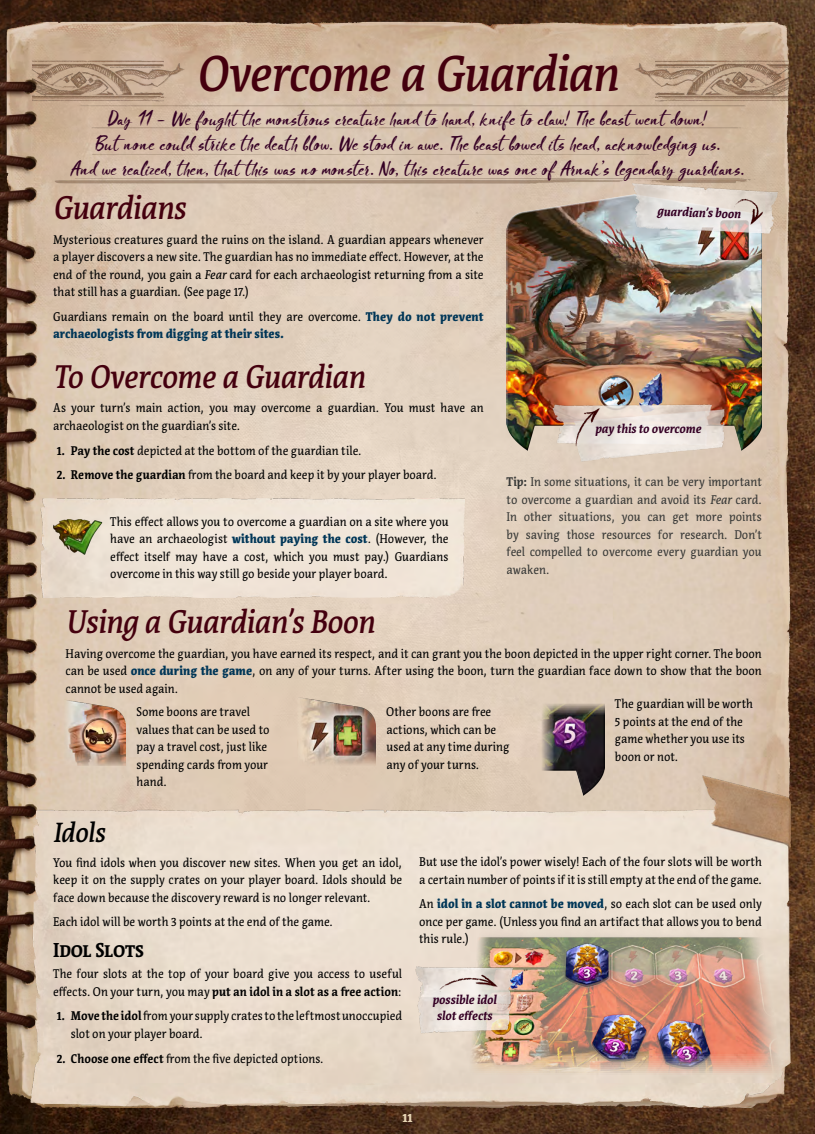
<style>
.page{position:relative;width:815px;height:1134px;background:#fff}
.page>*{position:absolute;margin:0;border:0;box-sizing:border-box;transform-origin:0 0}
.t1{font:italic 500 50px "Acuta";letter-spacing:-.025em;color:#44000e;scale:.9 1}
.t2{font:italic 500 32.5px "Acuta";letter-spacing:-.02em;color:#44000e;scale:.9 1}
.t3{font:italic 500 27.5px "Acuta";letter-spacing:-.025em;color:#000;scale:.9 1}
.t4{font:700 20px "Acuta";letter-spacing:-.015em;color:#000;scale:.9 1}
.t5{font:16.88px/25px "Blooms";letter-spacing:.02em;color:#340024;text-align:center}
.t6{font:12.5px/17.5px "Acuta";color:#000;scale:.9 1}
.t7{font:12.5px/17.5px "Acuta";letter-spacing:-.005em;color:#383937;text-align:justify;scale:.9 1}
.t8{font:900 12.5px/17.5px "Acuta";color:#003657;scale:.9 1}
.t9{font:italic 700 12.5px/16.2px "Acuta";letter-spacing:-.005em;color:#340024;text-align:center;scale:.9 1}
.t10{font:900 12.5px "Acuta";color:#e7d5b5;scale:.9 1}
.s1{font-style:italic}
.s2{font-weight:400;color:#000}
.s3{font-weight:700}
.s4{font-weight:900;color:#003657}
</style>
<div class="page">
<img style="left:0;top:0;width:815px;height:1134px">
<div style="left:505px;top:194px;width:256px;height:257px;background:#fff;opacity:.75"></div>
<div style="left:507px;top:218px;width:256px;height:233px;background:#000;opacity:.75"></div>
<img style="left:31px;top:776px;width:777px;height:348px">
<img style="left:39px;top:498px;width:425px;height:100px">
<img style="left:33px;top:60px;width:152px;height:42px">
<img style="left:634px;top:60px;width:154px;height:42px">
<img style="left:55px;top:101px;width:705px;height:106px">
<img style="left:430px;top:732px;width:354px;height:402px">
<img style="left:53px;top:513px;width:50px;height:43px">
<img style="left:51px;top:694px;width:75px;height:72px">
<img style="left:291px;top:694px;width:85px;height:72px">
<img style="left:530px;top:694px;width:10px;height:101px">
<div style="left:540px;top:692px;width:65px;height:104px;background:#e0cdba"></div>
<div style="left:541px;top:693px;width:64px;height:103px;background:#000;opacity:.75"></div>
<img style="left:612px;top:183px;width:174px;height:72px">
<img style="left:552px;top:405px;width:181px;height:72px">
<img style="left:569px;top:398px;width:38px;height:60px">
<img style="left:730px;top:183px;width:38px;height:60px">
<img style="left:415px;top:966px;width:100px;height:86px">
<img style="left:438px;top:965px;width:60px;height:37px">
<h1 class="t1" style="left:196px;top:43px;width:470px">Overcome a Guardian</h1>
<p class="t5" style="left:71px;top:107px;width:675px">Day 11 – We fought the monstrous creature hand to hand, knife to claw! The beast went down!<br>But none could strike the death blow. We stood in awe. The beast bowed its head, acknowledging us.<br>And we realized, then, that this was no monster. No, this creature was one of Arnak’s legendary guardians.</p>
<h2 class="t2" style="left:53px;top:188px;width:149px">Guardians</h2>
<p class="t6" style="left:53px;top:231px;width:480px;text-align:justify">Mysterious creatures guard the ruins on the island. A guardian appears whenever a player discovers a new site. The guardian has no immediate effect. However, at the end of the round, you gain a <span class="s1">Fear</span> card for each archaeologist returning from a site that still has a guardian. (See page 17.)</p>
<p class="t8" style="left:53px;top:307px;width:480px"><span class="s2">Guardians remain on the board until they are overcome.</span> They do not prevent archaeologists from digging at their sites.</p>
<h2 class="t2" style="left:53px;top:357px;width:348px">To Overcome a Guardian</h2>
<p class="t6" style="left:53px;top:399px;width:480px">As your turn’s main action, you may overcome a guardian. You must have an archaeologist on the guardian’s site.</p>
<p class="t6" style="left:57px;top:441px;width:340px"><span class="s3">1. Pay the cost</span> depicted at the bottom of the guardian tile.</p>
<p class="t6" style="left:57px;top:466px;width:424px"><span class="s3">2. Remove the guardian</span> from the board and keep it by your player board.</p>
<p class="t6" style="left:110px;top:513px;width:378px;text-align:justify">This effect allows you to overcome a guardian on a site where you have an archaeologist <span class="s4">without paying the cost</span>. (However, the effect itself may have a cost, which you must pay.) Guardians overcome in this way still go beside your player board.</p>
<p class="t9" style="left:658px;top:203px;width:94px;rotate:2deg">guardian’s boon</p>
<p class="t9" style="left:595px;top:420px;width:119px">pay this to overcome</p>
<p class="t7" style="left:507px;top:473px;width:285px"><span class="s3">Tip:</span> In some situations, it can be very important to overcome a guardian and avoid its <span class="s1">Fear</span> card.<br>In other situations, you can get more points by saving those resources for research. Don’t feel compelled to overcome every guardian you awaken.</p>
<h2 class="t2" style="left:66px;top:602px;width:345px">Using a Guardian’s Boon</h2>
<p class="t6" style="left:66px;top:645px;width:775px;text-align:justify">Having overcome the guardian, you have earned its respect, and it can grant you the boon depicted in the upper right corner. The boon can be used <span class="s4">once during the game</span>, on any of your turns. After using the boon, turn the guardian face down to show that the boon cannot be used again.</p>
<p class="t6" style="left:136px;top:703px;width:150px">Some boons are travel values that can be used to pay a travel cost, just like spending cards from your hand.</p>
<p class="t6" style="left:386px;top:703px;width:138px">Other boons are free actions, which can be used at any time during any of your turns.</p>
<p class="t6" style="left:615px;top:695px;width:155px">The guardian will be worth<br>5 points at the end of the game whether you use its boon or not.</p>
<h3 class="t3" style="left:53px;top:816px;width:59px">Idols</h3>
<p class="t6" style="left:53px;top:853px;width:389px;text-align:justify">You find idols when you discover new sites. When you get an idol, keep it on the supply crates on your player board. Idols should be face down because the discovery reward is no longer relevant.</p>
<p class="t6" style="left:53px;top:913px;width:312px">Each idol will be worth 3 points at the end of the game.</p>
<h3 class="t4" style="left:53px;top:938px;width:103px">Idol Slots</h3>
<p class="t6" style="left:53px;top:965px;width:389px">The four slots at the top of your board give you access to useful effects. On your turn, you may <span class="s3">put an idol in a slot as a free action</span>:</p>
<p class="t6" style="left:71px;top:1007px;width:370px;text-indent:-14px"><span class="s3">1. Move the idol</span> from your supply crates to the leftmost unoccupied slot on your player board.</p>
<p class="t6" style="left:57px;top:1049px;width:298px"><span class="s3">2. Choose one effect</span> from the five depicted options.</p>
<p class="t6" style="left:419px;top:853px;width:382px">But use the idol’s power wisely! Each of the four slots will be worth a certain number of points if it is still empty at the end of the game.</p>
<p class="t6" style="left:419px;top:895px;width:382px;text-align:justify">An <span class="s4">idol in a slot cannot be moved</span>, so each slot can be used only once per game. (Unless you find an artifact that allows you to bend this rule.)</p>
<p class="t9" style="left:432px;top:991px;width:73px">possible idol slot effects</p>
<p class="t10" style="left:402px;top:1110px;width:13px">11</p>
</div>
